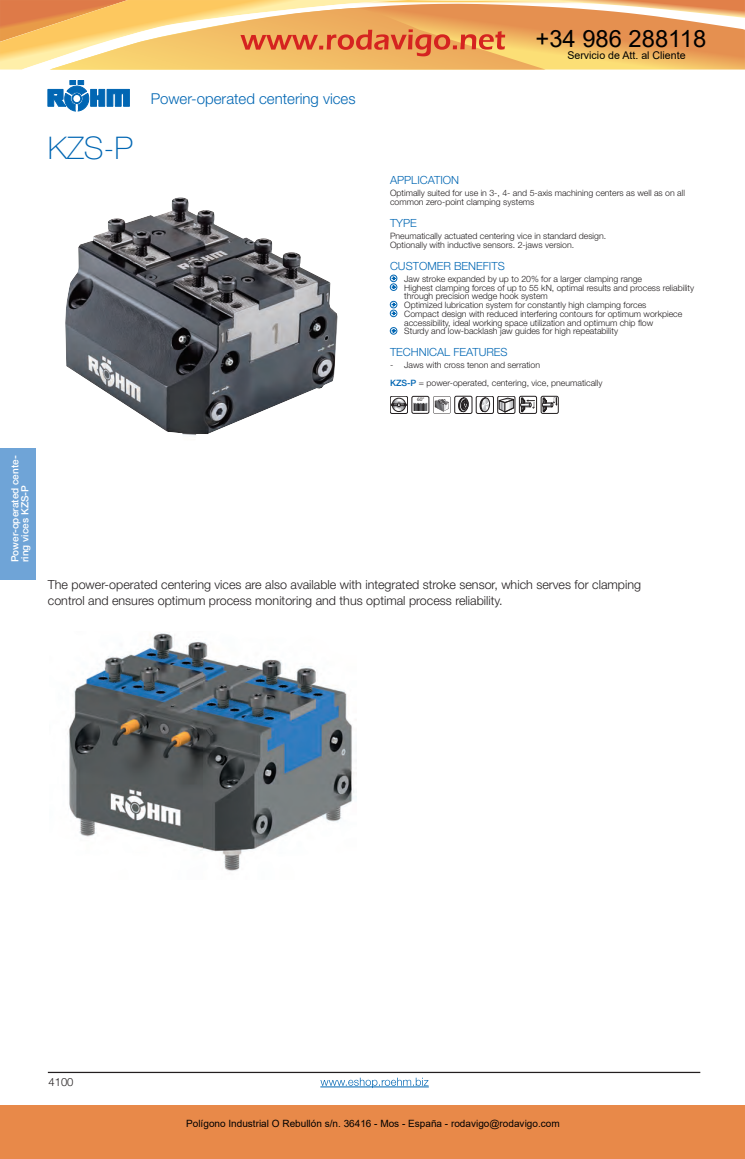
<style>
.page{position:relative;width:745px;height:1159px;background:#fff}
.page>*{position:absolute;margin:0;border:0;box-sizing:border-box;transform-origin:0 0}
.t1{font:100 31.25px "Helvetica Neue LT Std";color:#0166b3}
.t2{font:23.75px "Arial";color:#000}
.t3{font:300 15px "Helvetica Neue LT Std";color:#0166b3}
.t4{font:300 12.5px/16.2px "Helvetica Neue LT Std";color:#231f20}
.t5{font:300 11.25px "Helvetica Neue LT Std";color:#0166b3}
.t6{font:300 11.25px "Helvetica Neue LT Std";color:#231f20}
.t7{font:10.62px "Arial";color:#000}
.t8{font:10px "Arial";color:#000}
.t9{font:500 10px/10px "Helvetica Neue LT Std";color:#fff}
.t10{font:300 8.75px/8.8px "Helvetica Neue LT Std";color:#231f20}
.t11{font:5.25px "Myriad Pro";color:#231f20}
.s1{font-weight:500;color:#0166b3}
</style>
<div class="page">
<svg style="left:48px;top:80px;width:81px;height:31px"></svg>
<div style="left:72px;top:94px;width:9px;height:10px;border:1px solid #0166b3;border-radius:50%"></div>
<div style="left:73px;top:94px;width:8px;height:9px;border:1px solid #0166b3;border-radius:50%"></div>
<hr style="left:48px;top:1072px;width:652px;height:1px;background:#231f20">
<div style="left:390px;top:275px;width:7px;height:7px;border:1px solid #0166b3;border-radius:50%"></div>
<div style="left:390px;top:284px;width:7px;height:7px;border:1px solid #0166b3;border-radius:50%"></div>
<svg style="left:391px;top:277px;width:4px;height:12px"></svg>
<div style="left:390px;top:301px;width:7px;height:7px;border:1px solid #0166b3;border-radius:50%"></div>
<svg style="left:391px;top:303px;width:4px;height:3px"></svg>
<div style="left:390px;top:310px;width:7px;height:7px;border:1px solid #0166b3;border-radius:50%"></div>
<svg style="left:391px;top:312px;width:4px;height:3px"></svg>
<div style="left:390px;top:327px;width:7px;height:7px;border:1px solid #0166b3;border-radius:50%"></div>
<svg style="left:391px;top:329px;width:4px;height:3px"></svg>
<div style="left:390px;top:396px;width:17px;height:18px;border:1px solid #231f20;border-radius:2px"></div>
<div style="left:392px;top:398px;width:13px;height:14px;border:1px solid #231f20;border-radius:50%"></div>
<svg style="left:391px;top:398px;width:15px;height:13px"></svg>
<div style="left:411px;top:396px;width:18px;height:17px;border:1px solid #231f20;border-radius:2px"></div>
<svg style="left:413px;top:403px;width:14px;height:8px"></svg>
<svg style="left:433px;top:396px;width:17px;height:18px"></svg>
<div style="left:454px;top:396px;width:18px;height:18px;border:1px solid #231f20;border-radius:2px"></div>
<svg style="left:458px;top:398px;width:10px;height:15px"></svg>
<svg style="left:476px;top:396px;width:17px;height:17px"></svg>
<div style="left:475px;top:396px;width:18px;height:18px;border:1px solid #231f20;border-radius:2px"></div>
<svg style="left:479px;top:398px;width:10px;height:15px"></svg>
<svg style="left:499px;top:398px;width:14px;height:14px"></svg>
<div style="left:497px;top:396px;width:18px;height:18px;border:1px solid #231f20;border-radius:2px"></div>
<div style="left:519px;top:396px;width:17px;height:18px;border:1px solid #231f20;border-radius:2px"></div>
<svg style="left:520px;top:398px;width:14px;height:14px"></svg>
<div style="left:540px;top:396px;width:18px;height:18px;border:1px solid #231f20;border-radius:2px"></div>
<svg style="left:541px;top:397px;width:16px;height:15px"></svg>
<svg style="left:320px;top:1077px;width:108px;height:11px"></svg>
<img style="left:65px;top:197px;width:273px;height:239px">
<img style="left:68px;top:633px;width:289px;height:238px">
<div style="left:0;top:448px;width:35px;height:132px;background:#6fa4d7"></div>
<div style="left:0;top:1105px;width:744px;height:54px;background:#e88949"></div>
<svg style="left:0;top:0;width:744px;height:70px;background:#f0b66e"></svg>
<h1 class="t1" style="left:48px;top:137px;width:87px">KZS-P</h1>
<h3 class="t3" style="left:151px;top:93px;width:206px">Power-operated centering vices</h3>
<h2 class="t2" style="left:535px;top:22px;width:172px">+34 986 288118</h2>
<p class="t7" style="left:567px;top:48px;width:120px">Servicio de Att. al Cliente</p>
<p class="t5" style="left:390px;top:176px;width:71px">APPLICATION</p>
<p class="t10" style="left:390px;top:190px;width:296px">Optimally suited for use in 3-, 4- and 5-axis machining centers as well as on all common zero-point clamping systems</p>
<p class="t5" style="left:390px;top:219px;width:28px">TYPE</p>
<p class="t10" style="left:390px;top:232px;width:217px">Pneumatically actuated centering vice in standard design.<br>Optionally with inductive sensors. 2-jaws version.</p>
<p class="t5" style="left:390px;top:262px;width:116px">CUSTOMER BENEFITS</p>
<p class="t10" style="left:404px;top:275px;width:291px">Jaw stroke expanded by up to 20% for a larger clamping range<br>Highest clamping forces of up to 55 kN, optimal results and process reliability through precision wedge hook system<br>Optimized lubrication system for constantly high clamping forces<br>Compact design with reduced interfering contours for optimum workpiece accessibility, ideal working space utilization and optimum chip flow<br>Sturdy and low-backlash jaw guides for high repeatability</p>
<p class="t5" style="left:390px;top:348px;width:119px">TECHNICAL FEATURES</p>
<p class="t10" style="left:390px;top:357px;width:214px;line-height:17.5px">- Jaws with cross tenon and serration<br><span class="s1">KZS-P</span> = power-operated, centering, vice, pneumatically</p>
<p class="t11" style="left:417px;top:397px;width:9px">60°</p>
<p class="t9" style="left:11px;top:562px;width:108px;rotate:-90deg">Power-operated cente&shy;ring vices KZS-P</p>
<h3 class="t4" style="left:48px;top:577px;width:594px">The power-operated centering vices are also available with integrated stroke sensor, which serves for clamping control and ensures optimum process monitoring and thus optimal process reliability.</h3>
<p class="t6" style="left:48px;top:1077px;width:27px">4100</p>
<p class="t8" style="left:186px;top:1117px;width:375px">Polígono Industrial O Rebullón s/n. 36416 - Mos - España - rodavigo@rodavigo.com</p>
</div>
